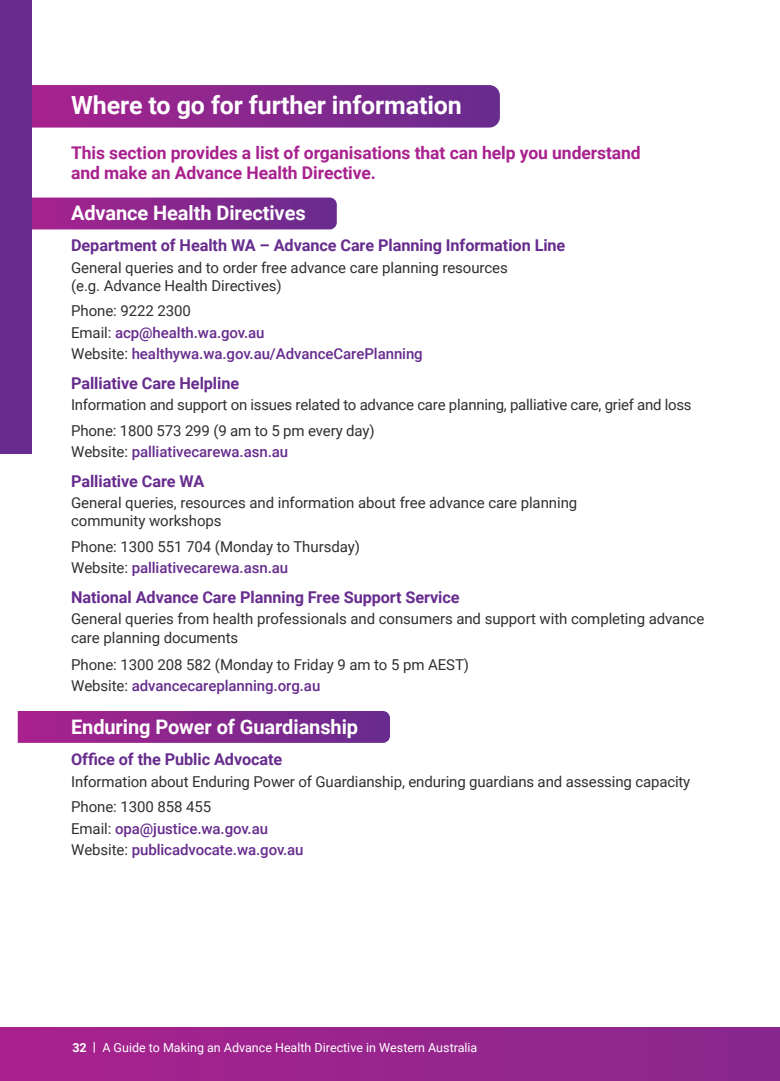
<style>
.page{position:relative;width:780px;height:1081px;background:#fff}
.page>*{position:absolute;margin:0;border:0;box-sizing:border-box;transform-origin:0 0}
.Sub_Head_1{font:700 25px "Roboto";letter-spacing:-.005em;color:#fff}
.Sub_Head_2{font:700 20px "Roboto";letter-spacing:-.005em;color:#fff}
.Intros{font:700 17.5px/20px "Roboto";letter-spacing:-.005em;color:#a9218e}
.Sub_Head_3{font:700 16.25px "Roboto";letter-spacing:-.005em;color:#672c8e}
.Body_Copy{font:15px/18.1px "Roboto";letter-spacing:-.005em;color:#312f30}
.Body_Copy-2{font:500 15px "Roboto";letter-spacing:-.005em;color:#672c8e}
.t1{font:12.5px "Roboto";color:#fff}
.s1{font-weight:400;color:#312f30}
.s2{font-weight:700}
</style>
<div class="page">
<div style="left:0;top:1028px;width:780px;height:53px;background:linear-gradient(to right,#a9218e,#88288e)"></div>
<svg style="left:18px;top:711px;width:372px;height:32px;background:#89278e"></svg>
<svg style="left:32px;top:198px;width:305px;height:31px;background:#87278e"></svg>
<svg style="left:32px;top:85px;width:468px;height:43px;background:#892a8f"></svg>
<div style="left:0;top:0;width:32px;height:454px;background:#672c8e"></div>
<p class="Sub_Head_1" style="left:71px;top:88px;width:392px">Where to go for further information</p>
<p class="Intros" style="left:71px;top:143px;width:571px">This section provides a list of organisations that can help you understand and make an Advance Health Directive.</p>
<p class="Sub_Head_2" style="left:71px;top:199px;width:236px">Advance Health Directives</p>
<p class="Sub_Head_3" style="left:71px;top:234px;width:496px">Department of Health WA – Advance Care Planning Information Line</p>
<p class="Body_Copy" style="left:71px;top:258px;width:438px">General queries and to order free advance care planning resources (e.g. Advance Health Directives)</p>
<p class="Body_Copy" style="left:71px;top:301px;width:121px">Phone: 9222 2300</p>
<p class="Body_Copy-2" style="left:71px;top:322px;width:195px"><span class="s1">Email:</span> acp@health.wa.gov.au</p>
<p class="Body_Copy-2" style="left:71px;top:343px;width:353px"><span class="s1">Website:</span> healthywa.wa.gov.au/AdvanceCarePlanning</p>
<p class="Sub_Head_3" style="left:71px;top:371px;width:170px">Palliative Care Helpline</p>
<p class="Body_Copy" style="left:71px;top:395px;width:622px">Information and support on issues related to advance care planning, palliative care, grief and loss</p>
<p class="Body_Copy" style="left:71px;top:420px;width:305px">Phone: 1800 573 299 (9 am to 5 pm every day)</p>
<p class="Body_Copy-2" style="left:71px;top:441px;width:218px"><span class="s1">Website:</span> palliativecarewa.asn.au</p>
<p class="Sub_Head_3" style="left:71px;top:469px;width:135px">Palliative Care WA</p>
<p class="Body_Copy" style="left:71px;top:493px;width:507px">General queries, resources and information about free advance care planning community workshops</p>
<p class="Body_Copy" style="left:71px;top:537px;width:290px">Phone: 1300 551 704 (Monday to Thursday)</p>
<p class="Body_Copy-2" style="left:71px;top:557px;width:218px"><span class="s1">Website:</span> palliativecarewa.asn.au</p>
<p class="Sub_Head_3" style="left:71px;top:585px;width:390px">National Advance Care Planning Free Support Service</p>
<p class="Body_Copy" style="left:71px;top:609px;width:634px">General queries from health professionals and consumers and support with completing advance care planning documents</p>
<p class="Body_Copy" style="left:71px;top:654px;width:399px">Phone: 1300 208 582 (Monday to Friday 9 am to 5 pm AEST)</p>
<p class="Body_Copy-2" style="left:71px;top:675px;width:251px"><span class="s1">Website:</span> advancecareplanning.org.au</p>
<p class="Sub_Head_2" style="left:71px;top:713px;width:288px">Enduring Power of Guardianship</p>
<p class="Sub_Head_3" style="left:71px;top:748px;width:213px">Office of the Public Advocate</p>
<p class="Body_Copy" style="left:71px;top:771px;width:620px">Information about Enduring Power of Guardianship, enduring guardians and assessing capacity</p>
<p class="Body_Copy" style="left:71px;top:797px;width:142px">Phone: 1300 858 455</p>
<p class="Body_Copy-2" style="left:71px;top:817px;width:198px"><span class="s1">Email:</span> opa@justice.wa.gov.au</p>
<p class="Body_Copy-2" style="left:71px;top:839px;width:234px"><span class="s1">Website:</span> publicadvocate.wa.gov.au</p>
<p class="t1" style="left:72px;top:1038px;width:406px"><span class="s2">32 |</span> A Guide to Making an Advance Health Directive in Western Australia</p>
</div>
